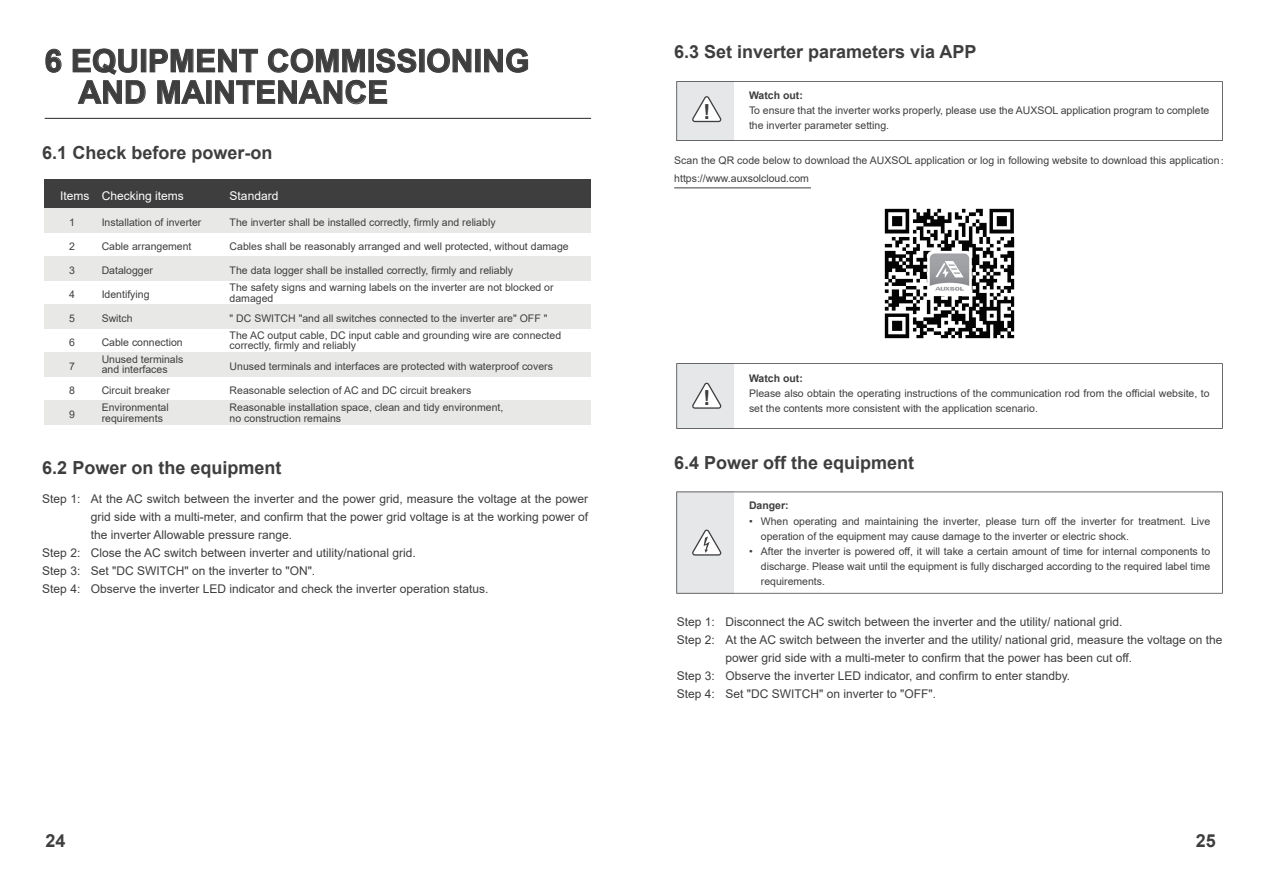
<style>
.page{position:relative;width:1263px;height:893px;background:#fff}
.page>*{position:absolute;margin:0;border:0;box-sizing:border-box;transform-origin:0 0}
.t1{font:700 31.5px/31.5px "Arial";color:#3e3e3f}
.t2{font:700 20.85px "Arial";color:#3e3e3f}
.t3{font:700 18px "Arial";color:#3e3e3f}
.t4{font:12px/18px "Arial";color:#3e3e3f}
.t5{font:12px "Arial";color:#fff}
.t6{font:10.5px/15px "Arial";color:#3e3e3f}
.t7{font:700 10.5px "Arial";color:#3e3e3f}
.s1{font-family:"Adobe Song Std";font-weight:300}
</style>
<div class="page">
<hr style="left:45px;top:118px;width:546px;height:1px;background:#3e3e3f">
<svg style="left:46px;top:49px;width:15px;height:24px"></svg>
<div style="left:419px;top:49px;width:5px;height:23px;border:1px solid #3e3e3f"></div>
<svg style="left:427px;top:49px;width:44px;height:24px"></svg>
<div style="left:475px;top:49px;width:5px;height:23px;border:1px solid #3e3e3f"></div>
<svg style="left:484px;top:49px;width:44px;height:24px"></svg>
<svg style="left:73px;top:49px;width:343px;height:55px"></svg>
<div style="left:45px;top:208px;width:546px;height:24px;background:#e8e8e7"></div>
<div style="left:45px;top:256px;width:546px;height:24px;background:#e8e8e7"></div>
<div style="left:45px;top:304px;width:546px;height:24px;background:#e8e8e7"></div>
<div style="left:45px;top:352px;width:546px;height:24px;background:#e8e8e7"></div>
<div style="left:45px;top:400px;width:546px;height:24px;background:#e8e8e7"></div>
<div style="left:45px;top:180px;width:546px;height:28px;background:#3e3e3f"></div>
<img style="left:884px;top:208px;width:131px;height:131px">
<svg style="left:676px;top:81px;width:547px;height:60px"></svg>
<svg style="left:676px;top:363px;width:547px;height:66px"></svg>
<svg style="left:676px;top:492px;width:547px;height:102px"></svg>
<svg style="left:691px;top:530px;width:31px;height:26px"></svg>
<hr style="left:674px;top:188px;width:137px;height:1px;background:#3e3e3f">
<h1 class="t1" style="left:78px;top:45px;width:452px;text-indent:-34px">6 EQUIPMENT COMMISSIONING<br>AND MAINTENANCE</h1>
<h3 class="t3" style="left:42px;top:140px;width:232px">6.1 Check before power-on</h3>
<p class="t5" style="left:60px;top:188px;width:125px">Items Checking items</p>
<p class="t5" style="left:230px;top:188px;width:50px">Standard</p>
<p class="t6" style="left:230px;top:214px;width:267px">The inverter shall be installed correctly, firmly and reliably</p>
<p class="t6" style="left:230px;top:238px;width:341px">Cables shall be reasonably arranged and well protected, without damage</p>
<p class="t6" style="left:230px;top:262px;width:285px">The data logger shall be installed correctly, firmly and reliably</p>
<p class="t6" style="left:230px;top:310px;width:319px">" DC SWITCH "and all switches connected to the inverter are" OFF "</p>
<p class="t6" style="left:102px;top:214px;width:101px">Installation of inverter</p>
<p class="t6" style="left:102px;top:238px;width:91px">Cable arrangement</p>
<p class="t6" style="left:102px;top:262px;width:53px">Datalogger</p>
<p class="t6" style="left:102px;top:286px;width:49px">Identifying</p>
<p class="t6" style="left:102px;top:310px;width:32px">Switch</p>
<p class="t6" style="left:102px;top:334px;width:83px">Cable connection</p>
<p class="t6" style="left:69px;top:214px;width:7px">1</p>
<p class="t6" style="left:69px;top:238px;width:7px">2</p>
<p class="t6" style="left:69px;top:262px;width:7px">3</p>
<p class="t6" style="left:69px;top:286px;width:7px">4</p>
<p class="t6" style="left:69px;top:310px;width:7px">5</p>
<p class="t6" style="left:69px;top:334px;width:7px">6</p>
<p class="t6" style="left:69px;top:358px;width:7px">7</p>
<p class="t6" style="left:69px;top:382px;width:7px">8</p>
<p class="t6" style="left:69px;top:406px;width:7px">9</p>
<p class="t6" style="left:230px;top:282px;width:325px;line-height:10.5px">The safety signs and warning labels on the inverter are not blocked or damaged</p>
<p class="t6" style="left:230px;top:330px;width:333px;line-height:10.5px">The AC output cable, DC input cable and grounding wire are connected correctly, firmly and reliably</p>
<p class="t6" style="left:102px;top:354px;width:83px;line-height:10.5px">Unused terminals and interfaces</p>
<p class="t6" style="left:230px;top:358px;width:325px">Unused terminals and interfaces are protected with waterproof covers</p>
<p class="t6" style="left:230px;top:382px;width:243px">Reasonable selection of AC and DC circuit breakers</p>
<p class="t6" style="left:102px;top:382px;width:70px">Circuit breaker</p>
<p class="t6" style="left:102px;top:402px;width:69px;line-height:10.5px">Environmental requirements</p>
<p class="t6" style="left:230px;top:402px;width:275px;line-height:10.5px">Reasonable installation space, clean and tidy environment, no construction remains</p>
<h3 class="t3" style="left:42px;top:455px;width:241px">6.2 Power on the equipment</h3>
<p class="t4" style="left:42px;top:490px;width:40px">Step 1:</p>
<p class="t4" style="left:91px;top:490px;width:499px">At the AC switch between the inverter and the power grid, measure the voltage at the power grid side with a multi-meter, and confirm that the power grid voltage is at the working power of the inverter Allowable pressure range.<br>Close the AC switch between inverter and utility/national grid.<br>Set "DC SWITCH" on the inverter to "ON".<br>Observe the inverter LED indicator and check the inverter operation status.</p>
<p class="t4" style="left:42px;top:544px;width:40px;text-align:justify">Step 2:<br>Step 3:<br>Step 4:</p>
<h3 class="t3" style="left:674px;top:39px;width:304px">6.3 Set inverter parameters via APP</h3>
<h2 class="t2" style="left:703px;top:97px;width:8px">!</h2>
<p class="t7" style="left:749px;top:88px;width:55px">Watch out:</p>
<p class="t6" style="left:749px;top:102px;width:462px">To ensure that the inverter works properly, please use the AUXSOL application program to complete the inverter parameter setting.</p>
<p class="t6" style="left:674px;top:151px;width:557px;line-height:18px">Scan the QR code below to download the AUXSOL application or log in following website to download this application<span class="s1">：</span>https://www.auxsolcloud.com</p>
<h2 class="t2" style="left:703px;top:383px;width:8px">!</h2>
<p class="t7" style="left:749px;top:371px;width:55px">Watch out:</p>
<p class="t6" style="left:749px;top:386px;width:462px">Please also obtain the operating instructions of the communication rod from the official website, to set the contents more consistent with the application scenario.</p>
<h3 class="t3" style="left:674px;top:450px;width:242px">6.4 Power off the equipment</h3>
<p class="t4" style="left:677px;top:613px;width:40px">Step 1:<br>Step 2:</p>
<p class="t4" style="left:677px;top:667px;width:40px">Step 3:<br>Step 4:</p>
<p class="t7" style="left:749px;top:498px;width:41px">Danger:</p>
<p class="t6" style="left:749px;top:514px;width:5px">•</p>
<p class="t6" style="left:749px;top:544px;width:5px">•</p>
<p class="t6" style="left:761px;top:514px;width:451px">When operating and maintaining the inverter, please turn off the inverter for treatment. Live operation of the equipment may cause damage to the inverter or electric shock.<br>After the inverter is powered off, it will take a certain amount of time for internal components to discharge. Please wait until the equipment is fully discharged according to the required label time requirements.</p>
<p class="t4" style="left:726px;top:613px;width:498px">Disconnect the AC switch between the inverter and the utility/ national grid.<br>At the AC switch between the inverter and the utility/ national grid, measure the voltage on the power grid side with a multi-meter to confirm that the power has been cut off.<br>Observe the inverter LED indicator, and confirm to enter standby.<br>Set "DC SWITCH" on inverter to "OFF".</p>
<h3 class="t3" style="left:46px;top:828px;width:22px">24</h3>
<h3 class="t3" style="left:1196px;top:828px;width:22px">25</h3>
</div>
